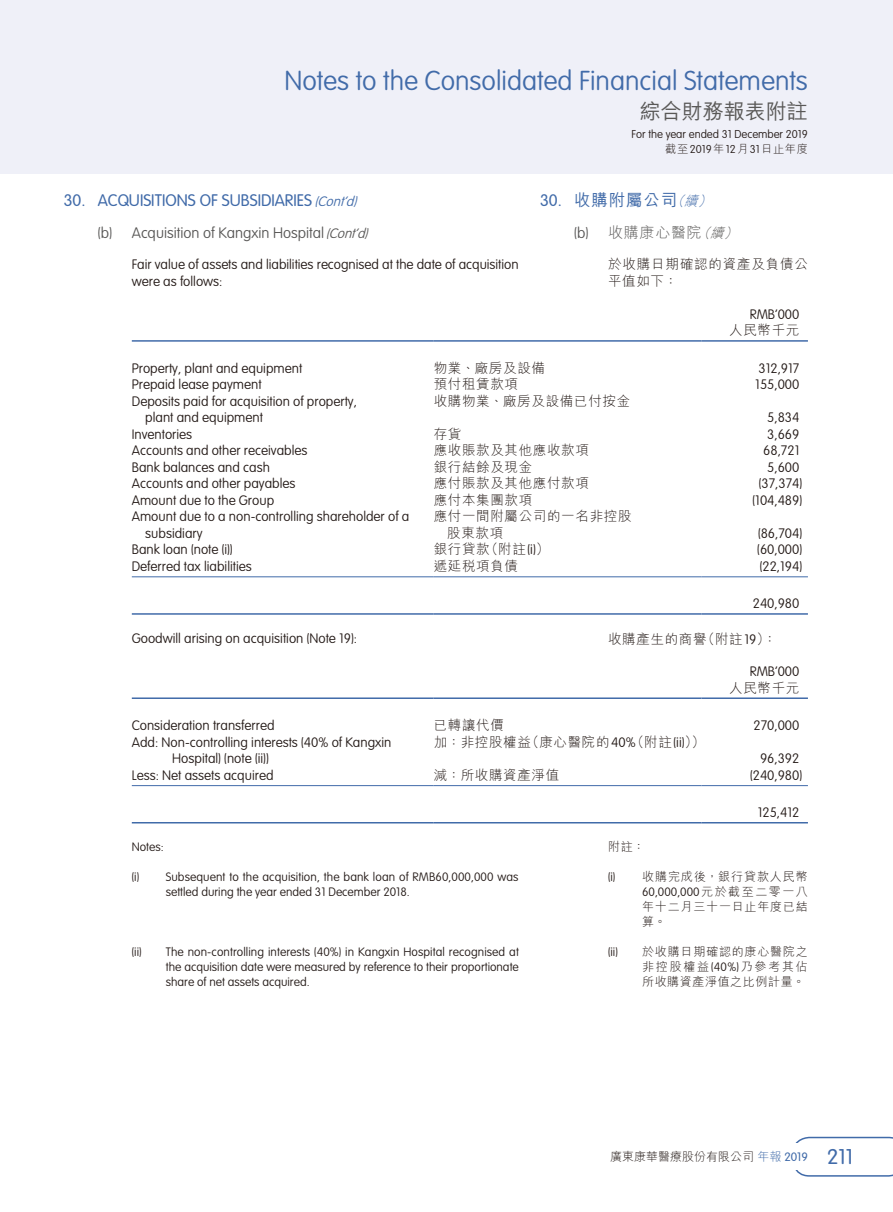
<style>
.page{position:relative;width:893px;height:1212px;background:#fff}
.page>*{position:absolute;margin:0;border:0;box-sizing:border-box;transform-origin:0 0}
.t1{font:100 27px "VAG Rounded Std";color:#416ba9}
.t2{font:500 21px "M Hei HK";color:#595857}
.t3{font:300 16.5px "VAG Rounded Std";color:#416ba9}
.t4{font:500 16.5px "M Hei HK";letter-spacing:.05em;color:#416ba9}
.t5{font:100 15px "VAG Rounded Std";color:#595857}
.t6{font:300 15px "M Hei HK";letter-spacing:.05em;color:#595857}
.t7{font:100 13.5px/16.5px "VAG Rounded Std";color:#231916}
.t8{font:300 13.5px/16.5px "M Hei HK";letter-spacing:.05em;color:#231916}
.t9{font:100 12px/15px "VAG Rounded Std";color:#231916}
.t10{font:300 12px/15px "M Hei HK";letter-spacing:.07em;color:#231916}
.t11{font:300 12px "M Hei HK";color:#231916}
.t12{font:100 11.25px "VAG Rounded Std";color:#231916}
.t13{font:300 11.25px "M Hei HK";letter-spacing:.05em;color:#231916}
.s1{font-family:"VAG Rounded Std";font-weight:100}
.s2{font-weight:100;font-style:italic;font-size:13.5px}
.s3{font-style:italic;font-size:13.5px}
.s4{font-family:"VAG Rounded Std";font-weight:300}
.s5{font-weight:300;font-style:italic;font-size:13.5px}
.s6{font-family:"M Hei HK";font-weight:300}
.s7{color:#416ba9}
.s8{font-family:"VAG Rounded Std";color:#416ba9}
.s9{font-family:"VAG Rounded Std";font-size:21px;color:#416ba9}
</style>
<div class="page">
<div style="left:0;top:0;width:893px;height:174px;background:#eff0f8"></div>
<svg style="left:795px;top:1137px;width:98px;height:39px"></svg>
<div style="left:607px;top:1143px;width:201px;height:27px;background:#fff"></div>
<hr style="left:132px;top:340px;width:302px;height:2px;background:#416ba9">
<hr style="left:434px;top:340px;width:268px;height:2px;background:#416ba9">
<hr style="left:702px;top:340px;width:106px;height:2px;background:#416ba9">
<hr style="left:132px;top:576px;width:302px;height:1px;background:#416ba9">
<hr style="left:434px;top:576px;width:268px;height:1px;background:#416ba9">
<hr style="left:702px;top:576px;width:106px;height:1px;background:#416ba9">
<hr style="left:132px;top:613px;width:302px;height:2px;background:#416ba9">
<hr style="left:434px;top:613px;width:268px;height:2px;background:#416ba9">
<hr style="left:702px;top:613px;width:106px;height:2px;background:#416ba9">
<hr style="left:132px;top:697px;width:302px;height:2px;background:#416ba9">
<hr style="left:434px;top:697px;width:268px;height:2px;background:#416ba9">
<hr style="left:702px;top:697px;width:106px;height:2px;background:#416ba9">
<hr style="left:132px;top:785px;width:302px;height:1px;background:#416ba9">
<hr style="left:434px;top:785px;width:268px;height:1px;background:#416ba9">
<hr style="left:702px;top:785px;width:106px;height:1px;background:#416ba9">
<hr style="left:132px;top:822px;width:302px;height:1px;background:#416ba9">
<hr style="left:434px;top:822px;width:268px;height:1px;background:#416ba9">
<hr style="left:702px;top:822px;width:106px;height:1px;background:#416ba9">
<h1 class="t1" style="left:284px;top:66px;width:525px">Notes to the Consolidated Financial Statements</h1>
<h2 class="t2" style="left:640px;top:96px;width:170px">綜合財務報表附註</h2>
<p class="t12" style="left:632px;top:127px;width:178px">For the year ended 31 December 2019</p>
<p class="t13" style="left:665px;top:143px;width:144px">截至<span class="s1">2019</span>年<span class="s1">12</span>月<span class="s1">31</span>日止年度</p>
<p class="t3" style="left:64px;top:191px;width:298px">30. ACQUISITIONS OF SUBSIDIARIES <span class="s2">(Cont’d)</span></p>
<p class="t5" style="left:98px;top:224px;width:275px">(b) Acquisition of Kangxin Hospital <span class="s3">(Cont’d)</span></p>
<p class="t7" style="left:132px;top:257px;width:388px">Fair value of assets and liabilities recognised at the date of acquisition were as follows:</p>
<p class="t4" style="left:540px;top:188px;width:176px"><span class="s4">30.</span> 收購附屬公司<span class="s5">（續）</span></p>
<p class="t6" style="left:574px;top:225px;width:168px"><span class="s1">(b)</span> 收購康心醫院<span class="s3">（續）</span></p>
<p class="t8" style="left:608px;top:256px;width:201px">於收購日期確認的資產及負債公平值如下：</p>
<p class="t7" style="left:750px;top:306px;width:51px">RMB’000</p>
<p class="t8" style="left:729px;top:322px;width:72px">人民幣千元</p>
<p class="t7" style="left:132px;top:360px;width:172px">Property, plant and equipment</p>
<p class="t8" style="left:434px;top:359px;width:113px">物業、廠房及設備</p>
<p class="t7" style="left:758px;top:360px;width:42px">312,917</p>
<p class="t7" style="left:132px;top:377px;width:131px">Prepaid lease payment</p>
<p class="t8" style="left:434px;top:376px;width:86px">預付租賃款項</p>
<p class="t7" style="left:755px;top:377px;width:46px">155,000</p>
<p class="t7" style="left:145px;top:393px;width:213px;text-indent:-13px">Deposits paid for acquisition of property, plant and equipment</p>
<p class="t8" style="left:434px;top:392px;width:198px">收購物業、廠房及設備已付按金</p>
<p class="t7" style="left:767px;top:410px;width:34px">5,834</p>
<p class="t7" style="left:132px;top:426px;width:62px">Inventories</p>
<p class="t8" style="left:434px;top:425px;width:29px">存貨</p>
<p class="t7" style="left:767px;top:426px;width:34px">3,669</p>
<p class="t7" style="left:132px;top:443px;width:177px">Accounts and other receivables</p>
<p class="t8" style="left:434px;top:442px;width:157px">應收賬款及其他應收款項</p>
<p class="t7" style="left:763px;top:443px;width:38px">68,721</p>
<p class="t7" style="left:132px;top:459px;width:140px">Bank balances and cash</p>
<p class="t8" style="left:434px;top:458px;width:100px">銀行結餘及現金</p>
<p class="t7" style="left:767px;top:459px;width:34px">5,600</p>
<p class="t7" style="left:132px;top:476px;width:165px">Accounts and other payables</p>
<p class="t8" style="left:434px;top:475px;width:157px">應付賬款及其他應付款項</p>
<p class="t7" style="left:759px;top:476px;width:45px">(37,374)</p>
<p class="t7" style="left:132px;top:492px;width:144px">Amount due to the Group</p>
<p class="t8" style="left:434px;top:491px;width:100px">應付本集團款項</p>
<p class="t7" style="left:752px;top:492px;width:51px">(104,489)</p>
<p class="t7" style="left:145px;top:509px;width:266px;text-indent:-13px">Amount due to a non-controlling shareholder of a subsidiary</p>
<p class="t8" style="left:447px;top:508px;width:186px;text-indent:-13px">應付一間附屬公司的一名非控股股東款項</p>
<p class="t7" style="left:758px;top:525px;width:46px">(86,704)</p>
<p class="t7" style="left:132px;top:542px;width:102px">Bank loan (note (i))</p>
<p class="t8" style="left:434px;top:541px;width:117px">銀行貸款（附註<span class="s1">(i)</span>）</p>
<p class="t7" style="left:757px;top:542px;width:46px">(60,000)</p>
<p class="t7" style="left:132px;top:558px;width:122px">Deferred tax liabilities</p>
<p class="t8" style="left:434px;top:557px;width:86px">遞延稅項負債</p>
<p class="t7" style="left:760px;top:558px;width:44px">(22,194)</p>
<p class="t7" style="left:753px;top:596px;width:48px">240,980</p>
<p class="t7" style="left:132px;top:631px;width:227px">Goodwill arising on acquisition (Note 19):</p>
<p class="t7" style="left:750px;top:664px;width:51px">RMB’000</p>
<p class="t8" style="left:729px;top:679px;width:72px">人民幣千元</p>
<p class="t7" style="left:132px;top:718px;width:144px">Consideration transferred</p>
<p class="t8" style="left:434px;top:717px;width:72px">已轉讓代價</p>
<p class="t7" style="left:753px;top:718px;width:47px">270,000</p>
<p class="t7" style="left:172px;top:734px;width:221px;text-indent:-40px">Add: Non-controlling interests (40% of Kangxin<br>Hospital) (note (ii))</p>
<p class="t8" style="left:434px;top:733px;width:273px">加：非控股權益（康心醫院的<span class="s1">40%</span>（附註<span class="s1">(ii)</span>））</p>
<p class="t8" style="left:608px;top:630px;width:170px">收購產生的商譽（附註<span class="s1">19</span>）：</p>
<p class="t7" style="left:760px;top:751px;width:41px">96,392</p>
<p class="t7" style="left:132px;top:767px;width:143px">Less: Net assets acquired</p>
<p class="t8" style="left:434px;top:766px;width:127px">減：所收購資產淨值</p>
<p class="t7" style="left:750px;top:767px;width:54px">(240,980)</p>
<p class="t7" style="left:758px;top:805px;width:43px">125,412</p>
<p class="t9" style="left:132px;top:839px;width:33px">Notes:</p>
<p class="t9" style="left:166px;top:869px;width:354px;text-indent:-34px">(i) Subsequent to the acquisition, the bank loan of RMB60,000,000 was settled during the year ended 31 December 2018.</p>
<p class="t10" style="left:608px;top:839px;width:38px">附註：</p>
<p class="t10" style="left:608px;top:869px;width:201px"><span class="s1">(i)</span> 收購完成後，銀行貸款人民幣</p>
<p class="t9" style="left:642px;top:885px;width:167px">60,000,000<span class="s6">元於截至二零一八</span></p>
<p class="t10" style="left:642px;top:899px;width:167px">年十二月三十一日止年度已結算。</p>
<p class="t9" style="left:608px;top:945px;width:11px">(ii)</p>
<p class="t10" style="left:642px;top:944px;width:167px;text-align:justify">於收購日期確認的康心醫院之非控股權益<span class="s1">(40%)</span>乃參考其佔所收購資產淨值之比例計量。</p>
<p class="t9" style="left:132px;top:944px;width:11px">(ii)</p>
<p class="t9" style="left:166px;top:944px;width:355px;text-align:justify">The non-controlling interests (40%) in Kangxin Hospital recognised at the acquisition date were measured by reference to their proportionate share of net assets acquired.</p>
<p class="t11" style="left:610px;top:1151px;width:245px">廣東康華醫療股份有限公司 <span class="s7">年報</span> <span class="s8">2019</span> <span class="s9">211</span></p>
</div>
